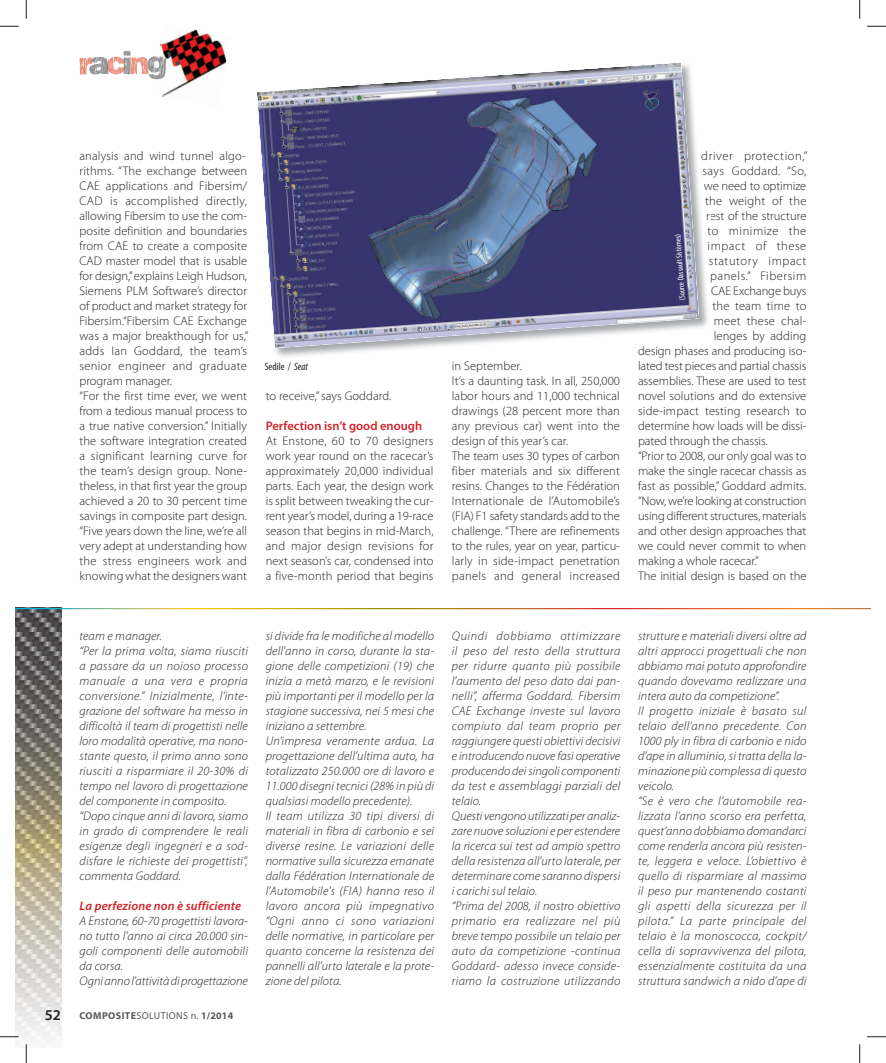
<style>
.page{position:relative;width:886px;height:1063px;background:#fff}
.page>*{position:absolute;margin:0;border:0;box-sizing:border-box;transform-origin:0 0}
.t1{font:italic 300 12.5px/15px "Myriad Pro";letter-spacing:.015em;color:#231f20}
.t2{font:300 12.5px/15px "Myriad Pro";color:#231f20}
.t3{font:300 12.5px "Myriad Pro";letter-spacing:.045em;color:#231f20}
.t4{font:italic 600 12.5px "Myriad Pro";letter-spacing:.01em;color:#d1232a}
.t5{font:600 12.5px "Myriad Pro";color:#d1232a}
.t6{font:300 12.5px "Myriad Pro";letter-spacing:.025em;color:#231f20}
.t7{font:300 12.5px "Myriad Pro";letter-spacing:.02em;color:#231f20}
.t8{font:300 12.5px "Myriad Pro";letter-spacing:.04em;color:#231f20}
.t9{font:condensed 10.62px "Myriad Pro";color:#231f20}
.t10{font:700 10px "Myriad Pro";letter-spacing:.04em;color:#57585a}
.t11{font:condensed 8.12px "Myriad Pro";color:#fff}
.s1{font-style:italic}
.s2{font-weight:600;font-size:15px;color:#231f20}
.s3{font-weight:400}
</style>
<div class="page">
<img style="left:16px;top:609px;width:45px;height:438px">
<svg style="left:79px;top:51px;width:72px;height:27px"></svg>
<img style="left:151px;top:29px;width:76px;height:68px">
<img style="left:154px;top:57px;width:12px;height:22px">
<img style="left:275px;top:198px;width:433px;height:159px">
<svg style="left:701px;top:198px;width:7px;height:22px"></svg>
<img style="left:638px;top:346px;width:70px;height:11px">
<img style="left:257px;top:63px;width:442px;height:285px">
<svg style="left:0;top:25px;width:19px;height:2px"></svg>
<svg style="left:867px;top:25px;width:18px;height:2px"></svg>
<svg style="left:0;top:1035px;width:19px;height:2px"></svg>
<svg style="left:867px;top:1036px;width:18px;height:1px"></svg>
<svg style="left:25px;top:0;width:2px;height:19px"></svg>
<svg style="left:25px;top:1044px;width:2px;height:18px"></svg>
<svg style="left:859px;top:0;width:1px;height:19px"></svg>
<svg style="left:859px;top:1044px;width:1px;height:18px"></svg>
<p class="t2" style="left:79px;top:149px;width:170px">analysis and wind tunnel algo&shy;rithms. “The exchange between<br>CAE applications and Fibersim/<br>CAD is accomplished directly, allowing Fibersim to use the com&shy;posite definition and boundaries from CAE to create a composite<br>CAD master model that is usable for design,” explains Leigh Hudson,<br>Siemens PLM Software’s director of product and market strategy for<br>Fibersim.“Fibersim CAE Exchange was a major breakthough for us,” adds Ian Goddard, the team’s senior engineer and graduate program manager.<br>“For the first time ever, we went from a tedious manual process to a true native conversion.” Initially the software integration created a significant learning curve for the team’s design group. None&shy;theless, in that first year the group achieved a 20 to 30 percent time savings in composite part design. “Five years down the line, we’re all very adept at understanding how the stress engineers work and knowing what the designers want</p>
<p class="t9" style="left:265px;top:362px;width:45px">Sedile / <span class="s1">Seat</span></p>
<p class="t2" style="left:265px;top:389px;width:127px">to receive,” says Goddard.</p>
<p class="t5" style="left:265px;top:421px;width:158px">Perfection isn’t good enough</p>
<p class="t2" style="left:265px;top:434px;width:169px;text-align:justify">At Enstone, 60 to 70 designers work year round on the racecar’s approximately 20,000 individual parts. Each year, the design work is split between tweaking the cur&shy;rent year’s model, during a 19-race season that begins in mid-March, and major design revisions for next season’s car, condensed into a five-month period that begins</p>
<p class="t2" style="left:451px;top:359px;width:169px">in September.<br>It’s a daunting task. In all, 250,000 labor hours and 11,000 technical drawings (28 percent more than any previous car) went into the design of this year’s car.<br>The team uses 30 types of carbon fiber materials and six different resins. Changes to the Fédération<br>Internationale de l’Automobile’s (FIA) F1 safety standards add to the challenge. “There are refinements to the rules, year on year, particu&shy;larly in side-impact penetration panels and general increased</p>
<p class="t3" style="left:701px;top:151px;width:108px">driver protection,”</p>
<p class="t6" style="left:702px;top:166px;width:105px">says Goddard. “So,</p>
<p class="t2" style="left:703px;top:179px;width:104px">we need to optimize</p>
<p class="t7" style="left:704px;top:196px;width:103px">the weight of the</p>
<p class="t2" style="left:706px;top:209px;width:102px">rest of the structure</p>
<p class="t8" style="left:707px;top:226px;width:100px">to minimize the</p>
<p class="t3" style="left:707px;top:241px;width:100px">impact of these</p>
<p class="t3" style="left:708px;top:256px;width:99px">statutory impact</p>
<p class="t3" style="left:709px;top:271px;width:98px">panels.” Fibersim</p>
<p class="t2" style="left:711px;top:284px;width:97px">CAE Exchange buys</p>
<p class="t2" style="left:712px;top:299px;width:95px">the team time to</p>
<p class="t2" style="left:713px;top:314px;width:94px">meet these chal-</p>
<p class="t2" style="left:713px;top:329px;width:94px">lenges by adding</p>
<p class="t2" style="left:637px;top:344px;width:170px">design phases and producing iso-</p>
<p class="t2" style="left:637px;top:359px;width:170px">lated test pieces and partial chassis</p>
<p class="t2" style="left:637px;top:374px;width:170px">assemblies. These are used to test</p>
<p class="t2" style="left:637px;top:389px;width:170px">novel solutions and do extensive</p>
<p class="t2" style="left:637px;top:404px;width:170px">side-impact testing research to</p>
<p class="t2" style="left:637px;top:419px;width:170px">determine how loads will be dissi-</p>
<p class="t2" style="left:637px;top:434px;width:131px">pated through the chassis.</p>
<p class="t2" style="left:637px;top:449px;width:170px">“Prior to 2008, our only goal was to</p>
<p class="t2" style="left:637px;top:464px;width:170px">make the single racecar chassis as</p>
<p class="t2" style="left:637px;top:479px;width:170px">fast as possible,” Goddard admits.</p>
<p class="t2" style="left:637px;top:494px;width:170px">“Now, we’re looking at construction</p>
<p class="t2" style="left:637px;top:509px;width:170px">using different structures, materials</p>
<p class="t2" style="left:637px;top:524px;width:170px">and other design approaches that</p>
<p class="t2" style="left:637px;top:539px;width:170px">we could never commit to when</p>
<p class="t2" style="left:637px;top:554px;width:122px">making a whole racecar.”</p>
<p class="t2" style="left:637px;top:569px;width:170px">The initial design is based on the</p>
<p class="t11" style="left:679px;top:301px;width:68px;rotate:-94deg">(Source Dassault Sistèmes)</p>
<p class="t1" style="left:79px;top:629px;width:170px">team e manager.<br>“Per la prima volta, siamo riusciti a passare da un noioso processo manuale a una vera e propria conversione.” Inizialmente, l’inte&shy;grazione del software ha messo in difficoltà il team di progettisti nelle loro modalità operative, ma nono&shy;stante questo, il primo anno sono riusciti a risparmiare il 20-30% di tempo nel lavoro di progettazione del componente in composito. “Dopo cinque anni di lavoro, siamo in grado di comprendere le reali esigenze degli ingegneri e a sod&shy;disfare le richieste dei progettisti”, commenta Goddard.</p>
<p class="t4" style="left:79px;top:901px;width:163px">La perfezione non è sufficiente</p>
<p class="t1" style="left:79px;top:914px;width:170px">A Enstone, 60-70 progettisti lavora&shy;no tutto l'anno ai circa 20.000 sin&shy;goli componenti delle automobili da corsa.<br>Ogni anno l’attività di progettazione</p>
<p class="t10" style="left:45px;top:1011px;width:190px"><span class="s2">52</span> COMPOSITE<span class="s3">SOLUTIONS n.</span> 1/2014</p>
<p class="t1" style="left:265px;top:629px;width:170px">si divide fra le modifiche al modello dell'anno in corso, durante la sta&shy;gione delle competizioni (19) che inizia a metà marzo, e le revisioni più importanti per il modello per la stagione successiva, nei 5 mesi che iniziano a settembre.<br>Un’impresa veramente ardua. La progettazione dell’ultima auto, ha totalizzato 250.000 ore di lavoro e 11.000 disegni tecnici (28% in più di qualsiasi modello precedente).<br>Il team utilizza 30 tipi diversi di materiali in fibra di carbonio e sei diverse resine. Le variazioni delle normative sulla sicurezza emanate dalla Fédération Internationale de l’Automobile's (FIA) hanno reso il lavoro ancora più impegnativo “Ogni anno ci sono variazioni delle normative, in particolare per quanto concerne la resistenza dei pannelli all’urto laterale e la prote&shy;zione del pilota.</p>
<p class="t1" style="left:451px;top:629px;width:170px">Quindi dobbiamo ottimizzare il peso del resto della struttura per ridurre quanto più possibile l’aumento del peso dato dai pan&shy;nelli”, afferma Goddard. Fibersim<br>CAE Exchange investe sul lavoro compiuto dal team proprio per raggiungere questi obiettivi decisivi e introducendo nuove fasi operative producendo dei singoli componenti da test e assemblaggi parziali del telaio.<br>Questi vengono utilizzati per analiz&shy;zare nuove soluzioni e per estendere la ricerca sui test ad ampio spettro della resistenza all’urto laterale, per determinare come saranno dispersi i carichi sul telaio.<br>“Prima del 2008, il nostro obiettivo primario era realizzare nel più breve tempo possibile un telaio per auto da competizione -continua<br>Goddard- adesso invece conside&shy;riamo la costruzione utilizzando</p>
<p class="t1" style="left:637px;top:629px;width:170px">strutture e materiali diversi oltre ad altri approcci progettuali che non abbiamo mai potuto approfondire quando dovevamo realizzare una intera auto da competizione”.<br>Il progetto iniziale è basato sul telaio dell’anno precedente. Con 1000 ply in fibra di carbonio e nido d’ape in alluminio, si tratta della la&shy;minazione più complessa di questo veicolo.<br>“Se è vero che l’automobile rea&shy;lizzata l’anno scorso era perfetta, quest’anno dobbiamo domandarci come renderla ancora più resisten&shy;te, leggera e veloce. L’obiettivo è quello di risparmiare al massimo il peso pur mantenendo costanti gli aspetti della sicurezza per il pilota.” La parte principale del telaio è la monoscocca, cockpit/ cella di sopravvivenza del pilota, essenzialmente costituita da una struttura sandwich a nido d’ape di</p>
</div>
